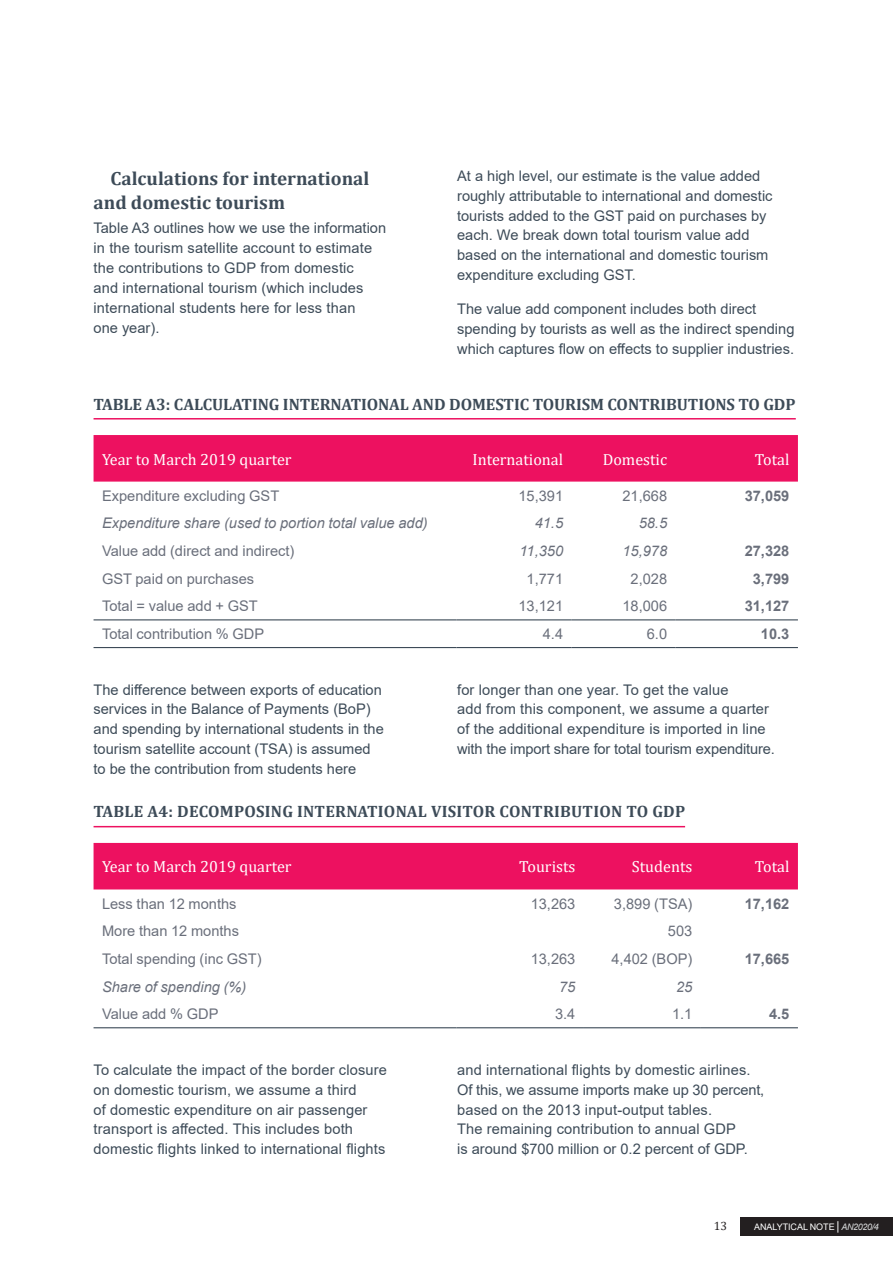
<style>
.page{position:relative;width:893px;height:1263px;background:#fff}
.page>*{position:absolute;margin:0;border:0;box-sizing:border-box;transform-origin:0 0}
.Subhead_1_no_span{font:700 19.2px/24px "Cambria";color:#3d4b58}
.Graph_heading{font:700 16.5px "Cambria";letter-spacing:-.005em;color:#3d4b58}
.Graph_heading-2{font:700 16.5px "Cambria";letter-spacing:.015em;color:#3d4b58}
.TAble_head{font:16.2px "Cambria";color:#fff}
.body_copy{font:14.7px/19.8px "Arial";color:#3d4b58}
.table_copy{font:14.7px "Arial";color:#6a6f7b}
.table_copy-2{font:italic 14.7px "Arial";color:#6a6f7b}
.table_copy-3{font:700 14.7px "Arial";color:#6a6f7b}
.t1{font:12px "Cambria Math";color:#231f20}
.t2{font:9px "Arial";letter-spacing:-.005em;color:#fff}
.s1{font-size:12px}
.s2{font-style:italic;color:#dadcdd}
</style>
<div class="page">
<div style="left:740px;top:1218px;width:153px;height:18px;background:#231f20"></div>
<hr style="left:94px;top:418px;width:702px;height:1px;background:#ed1160">
<div style="left:94px;top:435px;width:704px;height:47px;background:#ed1160"></div>
<hr style="left:94px;top:619px;width:362px;height:1px;background:#3d4b58">
<hr style="left:456px;top:619px;width:116px;height:1px;background:#3d4b58">
<hr style="left:572px;top:619px;width:104px;height:1px;background:#3d4b58">
<hr style="left:676px;top:619px;width:122px;height:1px;background:#3d4b58">
<hr style="left:94px;top:647px;width:362px;height:1px;background:#3d4b58">
<hr style="left:456px;top:647px;width:116px;height:1px;background:#3d4b58">
<hr style="left:572px;top:647px;width:104px;height:1px;background:#3d4b58">
<hr style="left:676px;top:647px;width:122px;height:1px;background:#3d4b58">
<hr style="left:94px;top:826px;width:591px;height:1px;background:#ed1160">
<div style="left:94px;top:843px;width:704px;height:46px;background:#ed1160"></div>
<hr style="left:94px;top:1027px;width:362px;height:1px;background:#3d4b58">
<hr style="left:456px;top:1027px;width:128px;height:1px;background:#3d4b58">
<hr style="left:584px;top:1027px;width:117px;height:1px;background:#3d4b58">
<hr style="left:701px;top:1027px;width:97px;height:1px;background:#3d4b58">
<p class="Subhead_1_no_span" style="left:94px;top:166px;width:277px;text-indent:17px">Calculations for international and domestic tourism</p>
<p class="body_copy" style="left:94px;top:218px;width:294px">Table A3 outlines how we use the information in the tourism satellite account to estimate the contributions to GDP from domestic<br>and international tourism (which includes international students here for less than<br>one year).</p>
<p class="body_copy" style="left:457px;top:166px;width:317px">At a high level, our estimate is the value added roughly attributable to international and domestic tourists added to the GST paid on purchases by each. We break down total tourism value add based on the international and domestic tourism expenditure excluding GST.</p>
<p class="body_copy" style="left:457px;top:299px;width:339px">The value add component includes both direct spending by tourists as well as the indirect spending which captures flow on effects to supplier industries.</p>
<p class="Graph_heading" style="left:94px;top:392px;width:704px">TABLE A3: CALCULATING INTERNATIONAL AND DOMESTIC TOURISM CONTRIBUTIONS TO GDP</p>
<p class="TAble_head" style="left:102px;top:449px;width:191px">Year to March 2019 quarter</p>
<p class="TAble_head" style="left:472px;top:449px;width:92px">International</p>
<p class="TAble_head" style="left:603px;top:449px;width:66px">Domestic</p>
<p class="TAble_head" style="left:755px;top:449px;width:36px">Total</p>
<p class="table_copy" style="left:102px;top:485px;width:179px">Expenditure excluding GST</p>
<p class="table_copy" style="left:518px;top:485px;width:46px">15,391</p>
<p class="table_copy" style="left:622px;top:485px;width:46px">21,668</p>
<p class="table_copy-3" style="left:745px;top:485px;width:46px">37,059</p>
<p class="table_copy-2" style="left:102px;top:514px;width:327px">Expenditure share (used to portion total value add)</p>
<p class="table_copy-2" style="left:535px;top:514px;width:30px">41.5</p>
<p class="table_copy-2" style="left:639px;top:514px;width:30px">58.5</p>
<p class="table_copy" style="left:102px;top:541px;width:194px">Value add (direct and indirect)</p>
<p class="table_copy-2" style="left:519px;top:541px;width:45px">11,350</p>
<p class="table_copy-2" style="left:622px;top:541px;width:46px">15,978</p>
<p class="table_copy-3" style="left:745px;top:540px;width:46px">27,328</p>
<p class="table_copy" style="left:102px;top:568px;width:154px">GST paid on purchases</p>
<p class="table_copy" style="left:527px;top:568px;width:38px">1,771</p>
<p class="table_copy" style="left:631px;top:568px;width:38px">2,028</p>
<p class="table_copy-3" style="left:753px;top:568px;width:38px">3,799</p>
<p class="table_copy" style="left:102px;top:596px;width:157px">Total = value add + GST</p>
<p class="table_copy" style="left:518px;top:596px;width:46px">13,121</p>
<p class="table_copy" style="left:622px;top:596px;width:46px">18,006</p>
<p class="table_copy-3" style="left:745px;top:596px;width:46px">31,127</p>
<p class="table_copy" style="left:102px;top:624px;width:164px">Total contribution % GDP</p>
<p class="table_copy" style="left:543px;top:624px;width:22px">4.4</p>
<p class="table_copy" style="left:647px;top:624px;width:22px">6.0</p>
<p class="table_copy-3" style="left:761px;top:623px;width:30px">10.3</p>
<p class="body_copy" style="left:94px;top:679px;width:292px">The difference between exports of education services in the Balance of Payments (BoP) and spending by international students in the tourism satellite account (TSA) is assumed to be the contribution from students here</p>
<p class="body_copy" style="left:457px;top:679px;width:319px">for longer than one year. To get the value<br>add from this component, we assume a quarter of the additional expenditure is imported in line with the import share for total tourism expenditure.</p>
<p class="Graph_heading-2" style="left:94px;top:800px;width:593px">TABLE A4: DECOMPOSING INTERNATIONAL VISITOR CONTRIBUTION TO GDP</p>
<p class="TAble_head" style="left:102px;top:857px;width:191px">Year to March 2019 quarter</p>
<p class="TAble_head" style="left:519px;top:857px;width:58px">Tourists</p>
<p class="TAble_head" style="left:632px;top:857px;width:62px">Students</p>
<p class="TAble_head" style="left:755px;top:857px;width:36px">Total</p>
<p class="table_copy" style="left:102px;top:893px;width:136px">Less than 12 months</p>
<p class="table_copy" style="left:531px;top:893px;width:46px">13,263</p>
<p class="table_copy" style="left:614px;top:893px;width:80px">3,899 (TSA)</p>
<p class="table_copy-3" style="left:745px;top:893px;width:46px">17,162</p>
<p class="table_copy" style="left:102px;top:921px;width:138px">More than 12 months</p>
<p class="table_copy" style="left:668px;top:921px;width:26px">503</p>
<p class="table_copy" style="left:102px;top:949px;width:161px">Total spending (inc GST)</p>
<p class="table_copy" style="left:531px;top:949px;width:46px">13,263</p>
<p class="table_copy" style="left:611px;top:949px;width:82px">4,402 (BOP)</p>
<p class="table_copy-3" style="left:745px;top:948px;width:46px">17,665</p>
<p class="table_copy-2" style="left:102px;top:977px;width:146px">Share of spending (%)</p>
<p class="table_copy-2" style="left:559px;top:977px;width:18px">75</p>
<p class="table_copy-2" style="left:676px;top:977px;width:18px">25</p>
<p class="table_copy" style="left:102px;top:1004px;width:118px">Value add % GDP</p>
<p class="table_copy" style="left:555px;top:1004px;width:22px">3.4</p>
<p class="table_copy" style="left:672px;top:1004px;width:22px">1.1</p>
<p class="table_copy-3" style="left:769px;top:1004px;width:22px">4.5</p>
<p class="body_copy" style="left:94px;top:1060px;width:295px">To calculate the impact of the border closure on domestic tourism, we assume a third<br>of domestic expenditure on air passenger transport is affected. This includes both domestic flights linked to international flights</p>
<p class="body_copy" style="left:457px;top:1060px;width:309px">and international flights by domestic airlines.<br>Of this, we assume imports make up 30 percent, based on the 2013 input-output tables.<br>The remaining contribution to annual GDP<br>is around $700 million or 0.2 percent of GDP.</p>
<p class="t1" style="left:714px;top:1219px;width:15px">13</p>
<p class="t2" style="left:754px;top:1221px;width:126px">ANALYTICAL NOTE <span class="s1">|</span> <span class="s2">AN2020/4</span></p>
</div>
